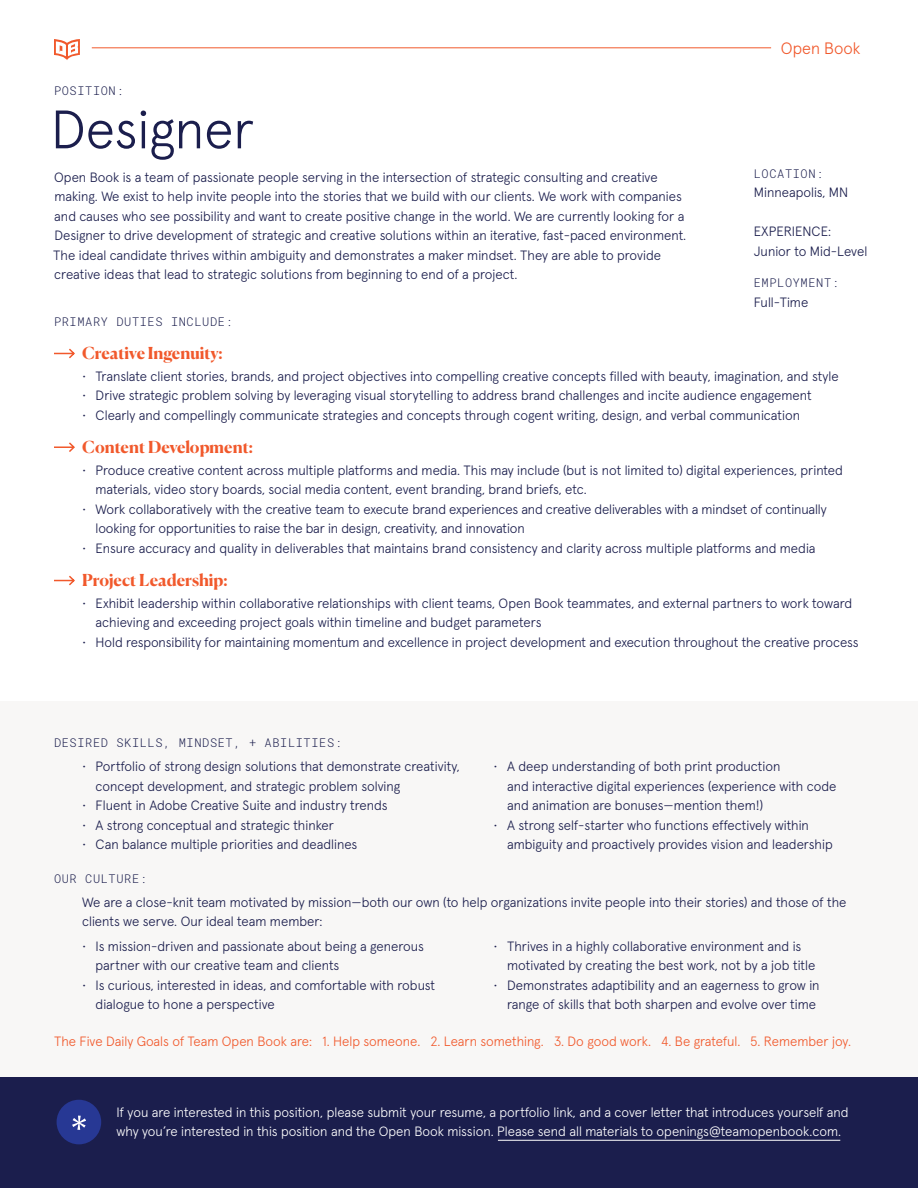
<style>
.page{position:relative;width:918px;height:1188px;background:#fff}
.page>*{position:absolute;margin:0;border:0;box-sizing:border-box;transform-origin:0 0}
.t1{font:300 54px "Apercu";color:#1b1e4d}
.t2{font:700 16.5px "Canela";color:#f1592c}
.t3{font:300 16.5px "Apercu";color:#f1592c}
.t4{font:300 13.5px/19.5px "Apercu";color:#1b1e4d}
.t5{font:300 13.5px/19.5px "Apercu";color:#fff}
.t6{font:300 13.5px "Apercu";color:#f1592c}
.t7{font:300 12px "Roboto Mono";letter-spacing:.05em;color:#1b1e4d}
</style>
<div class="page">
<svg style="left:54px;top:39px;width:26px;height:21px"></svg>
<hr style="left:92px;top:48px;width:679px;height:1px;background:#f1592c">
<svg style="left:54px;top:348px;width:21px;height:11px"></svg>
<svg style="left:54px;top:442px;width:21px;height:10px"></svg>
<svg style="left:54px;top:575px;width:21px;height:11px"></svg>
<div style="left:0;top:1077px;width:918px;height:111px;background:#1b1e4d"></div>
<div style="left:57px;top:1100px;width:44px;height:44px;background:#273894;border-radius:50%"></div>
<div style="left:0;top:701px;width:918px;height:376px;background:#f8f7f6"></div>
<hr style="left:498px;top:1140px;width:342px;height:1px;background:#fff">
<p class="t7" style="left:54px;top:82px;width:71px">POSITION:</p>
<h1 class="t1" style="left:51px;top:88px;width:205px">Designer</h1>
<p class="t4" style="left:53px;top:166px;width:635px">Open Book is a team of passionate people serving in the intersection of strategic consulting and creative making. We exist to help invite people into the stories that we build with our clients. We work with companies and causes who see possibility and want to create positive change in the world. We are currently looking for a Designer to drive development of strategic and creative solutions within an iterative, fast-paced environment.<br>The ideal candidate thrives within ambiguity and demonstrates a maker mindset. They are able to provide creative ideas that lead to strategic solutions from beginning to end of a project.</p>
<p class="t7" style="left:54px;top:313px;width:180px">PRIMARY DUTIES INCLUDE:</p>
<p class="t3" style="left:781px;top:35px;width:81px">Open Book</p>
<p class="t7" style="left:754px;top:165px;width:71px">LOCATION:</p>
<p class="t4" style="left:754px;top:181px;width:96px">Minneapolis, MN</p>
<p class="t4" style="left:754px;top:220px;width:115px">EXPERIENCE:<br>Junior to Mid-Level</p>
<p class="t7" style="left:754px;top:274px;width:87px">EMPLOYMENT:</p>
<p class="t4" style="left:754px;top:291px;width:56px">Full-Time</p>
<p class="t2" style="left:82px;top:340px;width:142px">Creative Ingenuity:</p>
<p class="t4" style="left:82px;top:365px;width:758px">• Translate client stories, brands, and project objectives into compelling creative concepts filled with beauty, imagination, and style</p>
<p class="t4" style="left:82px;top:385px;width:731px">• Drive strategic problem solving by leveraging visual storytelling to address brand challenges and incite audience engagement</p>
<p class="t4" style="left:82px;top:404px;width:719px">• Clearly and compellingly communicate strategies and concepts through cogent writing, design, and verbal communication</p>
<p class="t2" style="left:82px;top:434px;width:172px">Content Development:</p>
<p class="t4" style="left:96px;top:459px;width:749px;text-indent:-14px">• Produce creative content across multiple platforms and media. This may include (but is not limited to) digital experiences, printed materials, video story boards, social media content, event branding, brand briefs, etc.</p>
<p class="t4" style="left:96px;top:498px;width:733px;text-indent:-14px">• Work collaboratively with the creative team to execute brand experiences and creative deliverables with a mindset of continually looking for opportunities to raise the bar in design, creativity, and innovation</p>
<p class="t4" style="left:82px;top:537px;width:735px">• Ensure accuracy and quality in deliverables that maintains brand consistency and clarity across multiple platforms and media</p>
<p class="t2" style="left:82px;top:567px;width:147px">Project Leadership:</p>
<p class="t4" style="left:96px;top:592px;width:758px;text-indent:-14px">• Exhibit leadership within collaborative relationships with client teams, Open Book teammates, and external partners to work toward achieving and exceeding project goals within timeline and budget parameters</p>
<p class="t4" style="left:82px;top:631px;width:778px">• Hold responsibility for maintaining momentum and excellence in project development and execution throughout the creative process</p>
<p class="t7" style="left:54px;top:734px;width:290px">DESIRED SKILLS, MINDSET, + ABILITIES:</p>
<p class="t4" style="left:96px;top:756px;width:366px;text-indent:-14px">• Portfolio of strong design solutions that demonstrate creativity, concept development, and strategic problem solving</p>
<p class="t4" style="left:82px;top:795px;width:307px">• Fluent in Adobe Creative Suite and industry trends</p>
<p class="t4" style="left:82px;top:814px;width:253px">• A strong conceptual and strategic thinker</p>
<p class="t4" style="left:82px;top:834px;width:277px">• Can balance multiple priorities and deadlines</p>
<p class="t7" style="left:54px;top:871px;width:94px">OUR CULTURE:</p>
<p class="t4" style="left:507px;top:756px;width:331px;text-indent:-14px">• A deep understanding of both print production<br>and interactive digital experiences (experience with code and animation are bonuses—mention them!)</p>
<p class="t4" style="left:507px;top:814px;width:327px;text-indent:-14px">• A strong self-starter who functions effectively within ambiguity and proactively provides vision and leadership</p>
<p class="t4" style="left:82px;top:891px;width:766px">We are a close-knit team motivated by mission—both our own (to help organizations invite people into their stories) and those of the clients we serve. Our ideal team member:</p>
<p class="t4" style="left:96px;top:935px;width:330px;text-indent:-14px">• Is mission-driven and passionate about being a generous partner with our creative team and clients</p>
<p class="t4" style="left:96px;top:974px;width:341px;text-indent:-14px">• Is curious, interested in ideas, and comfortable with robust dialogue to hone a perspective</p>
<p class="t4" style="left:507px;top:935px;width:310px;text-indent:-14px">• Thrives in a highly collaborative environment and is motivated by creating the best work, not by a job title</p>
<p class="t4" style="left:494px;top:974px;width:328px;text-align:right">• Demonstrates adaptibility and an eagerness to grow in range of skills that both sharpen and evolve over time</p>
<p class="t6" style="left:54px;top:1031px;width:799px">The Five Daily Goals of Team Open Book are: 1. Help someone. 2. Learn something. 3. Do good work. 4. Be grateful. 5. Remember joy.</p>
<p class="t5" style="left:117px;top:1101px;width:734px">If you are interested in this position, please submit your resume, a portfolio link, and a cover letter that introduces yourself and why you’re interested in this position and the Open Book mission. Please send all materials to openings@teamopenbook.com.</p>
</div>
